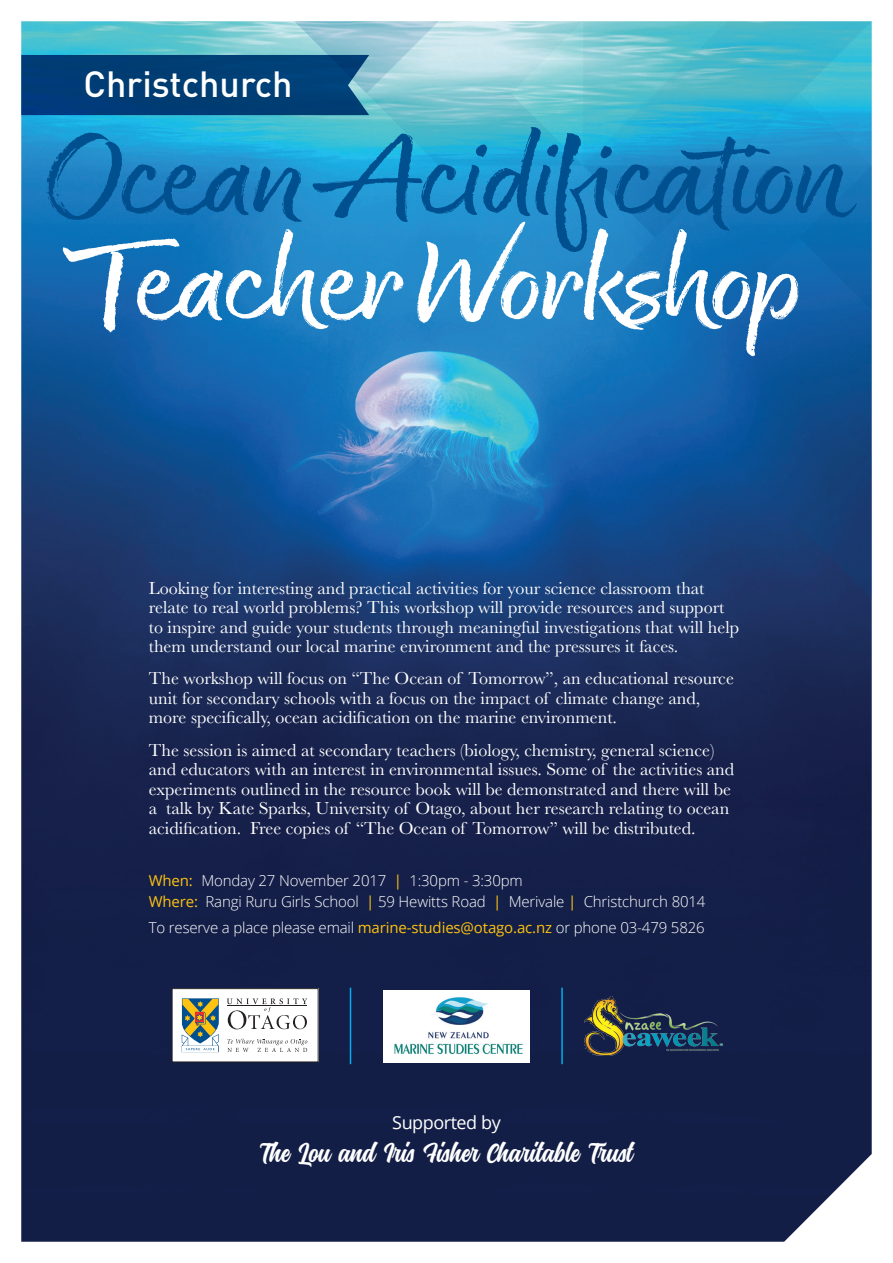
<style>
.page{position:relative;width:893px;height:1263px;background:#fff}
.page>*{position:absolute;margin:0;border:0;box-sizing:border-box;transform-origin:0 0}
.t1{font:132.3px "Good Karma Wide Upright";letter-spacing:-.035em;color:#004f8f}
.t2{font:132.3px "Good Karma Wide Upright";letter-spacing:-.035em;color:#fff}
.t3{font:500 36px "DIN Pro";color:#fff}
.t4{font:27px "Montana Typeface";color:#fff}
.t5{font:18px/19.5px "Baskerville";color:#fff}
.t6{font:18px "Open Sans";letter-spacing:-.025em;color:#fff}
.t7{font:300 15px "Open Sans";letter-spacing:-.01em;color:#fff}
.s1{font-weight:400;color:#fec210}
</style>
<div class="page">
<img style="left:21px;top:599px;width:851px;height:643px">
<div style="left:172px;top:988px;width:146px;height:74px;background:#fff"></div>
<div style="left:172px;top:988px;width:146px;height:74px;border:1px solid #231f20"></div>
<svg style="left:227px;top:998px;width:80px;height:31px"></svg>
<hr style="left:228px;top:1006px;width:79px;height:1px;background:#231f20">
<svg style="left:182px;top:998px;width:37px;height:54px"></svg>
<svg style="left:227px;top:1039px;width:80px;height:13px"></svg>
<hr style="left:350px;top:988px;width:1px;height:76px;background:#00aeef">
<hr style="left:561px;top:988px;width:2px;height:76px;background:#00aeef">
<img style="left:584px;top:997px;width:139px;height:58px">
<div style="left:383px;top:990px;width:147px;height:72px;background:#fff"></div>
<img style="left:394px;top:997px;width:129px;height:58px">
<svg style="left:21px;top:21px;width:851px;height:578px;background:#2578b0"></svg>
<p class="t3" style="left:84px;top:59px;width:210px">Christchurch</p>
<p class="t1" style="left:45px;top:100px;width:809px">Ocean Acidification</p>
<p class="t2" style="left:78px;top:206px;width:732px">Teacher Workshop</p>
<p class="t5" style="left:149px;top:578px;width:592px">Looking for interesting and practical activities for your science classroom that relate to real world problems? This workshop will provide resources and support to inspire and guide your students through meaningful investigations that will help them understand our local marine environment and the pressures it faces.</p>
<p class="t5" style="left:149px;top:669px;width:587px">The workshop will focus on “The Ocean of Tomorrow”, an educational resource unit for secondary schools with a focus on the impact of climate change and, more specifically, ocean acidification on the marine environment.</p>
<p class="t5" style="left:149px;top:740px;width:587px">The session is aimed at secondary teachers (biology, chemistry, general science) and educators with an interest in environmental issues. Some of the activities and experiments outlined in the resource book will be demonstrated and there will be a talk by Kate Sparks, University of Otago, about her research relating to ocean acidification. Free copies of “The Ocean of Tomorrow” will be distributed.</p>
<p class="t7" style="left:149px;top:871px;width:375px"><span class="s1">When:</span> Monday 27 November 2017 <span class="s1">|</span> 1:30pm - 3:30pm</p>
<p class="t7" style="left:149px;top:892px;width:558px"><span class="s1">Where:</span> Rangi Ruru Girls School <span class="s1">|</span> 59 Hewitts Road <span class="s1">|</span> Merivale <span class="s1">|</span> Christchurch 8014</p>
<p class="t7" style="left:149px;top:917px;width:557px">To reserve a place please email <span class="s1">marine-studies@otago.ac.nz</span> or phone 03-479 5826</p>
<p class="t6" style="left:392px;top:1110px;width:110px">Supported by</p>
<p class="t4" style="left:260px;top:1136px;width:375px">The Lou and Iris Fisher Charitable Trust</p>
</div>
